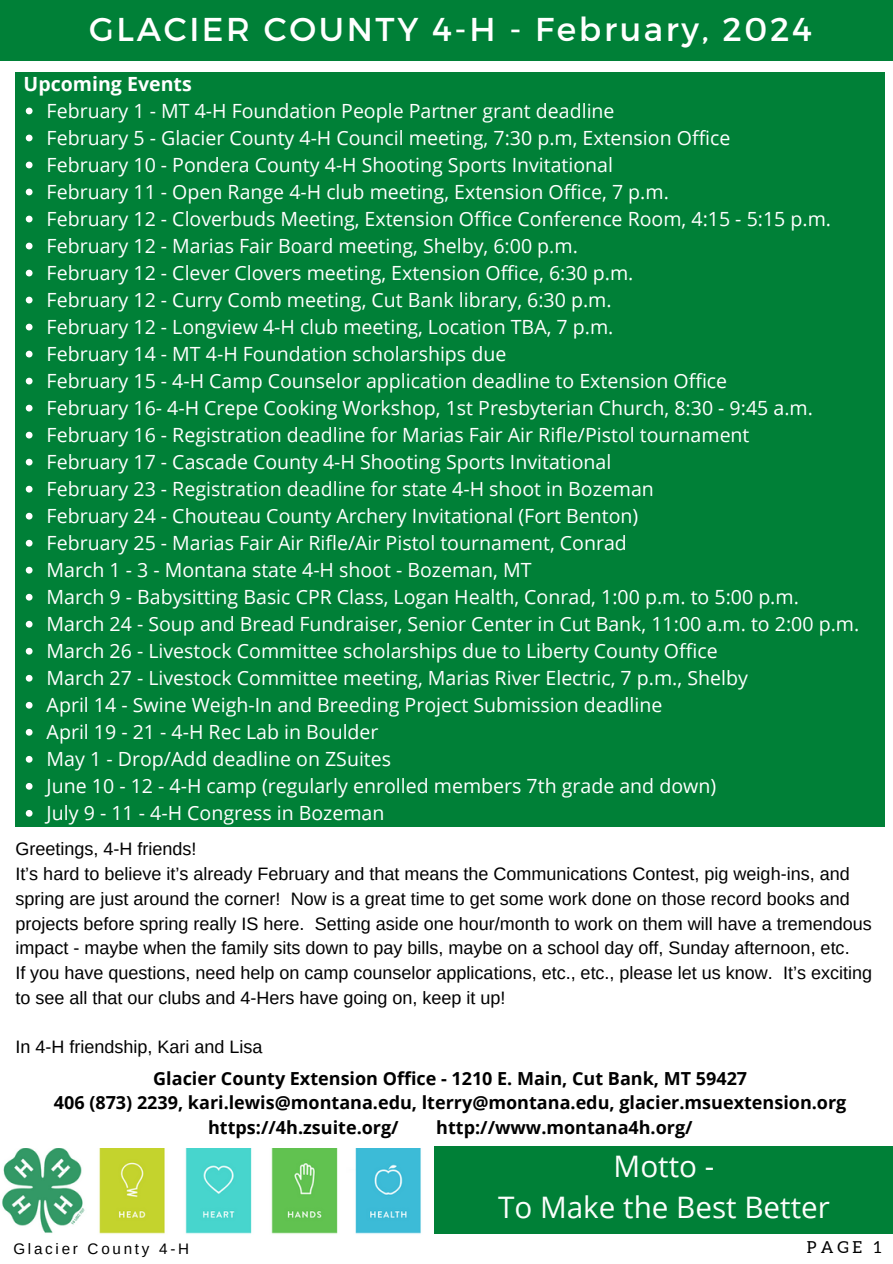
<style>
.page{position:relative;width:893px;height:1264px;background:#fff}
.page>*{position:absolute;margin:0;border:0;box-sizing:border-box;transform-origin:0 0}
.t1{font:33px "Montserrat";letter-spacing:.08em;color:#fff}
.t2{font:29.7px/40.5px "Open Sans";color:#fcfefc;text-align:center}
.t3{font:19.5px "Open Sans";color:#fff}
.t4{font:700 19.5px "Open Sans";color:#fff}
.t5{font:18px/24.8px "Arimo";color:#000}
.t6{font:700 18px "Open Sans";color:#000}
.t7{font:16.5px "Aleo";color:#000}
.t8{font:15.15px "Arimo";letter-spacing:.18em;color:#000}
</style>
<div class="page">
<div style="left:0;top:0;width:892px;height:61px;background:#008037"></div>
<div style="left:434px;top:1145px;width:458px;height:88px;background:#008037"></div>
<img style="left:2px;top:1148px;width:419px;height:86px">
<div style="left:15px;top:72px;width:869px;height:754px;background:#008037"></div>
<svg style="left:26px;top:108px;width:7px;height:6px"></svg>
<svg style="left:26px;top:135px;width:7px;height:6px"></svg>
<svg style="left:26px;top:162px;width:7px;height:6px"></svg>
<svg style="left:26px;top:189px;width:7px;height:6px"></svg>
<svg style="left:26px;top:216px;width:7px;height:6px"></svg>
<svg style="left:26px;top:243px;width:7px;height:6px"></svg>
<svg style="left:26px;top:270px;width:7px;height:6px"></svg>
<svg style="left:26px;top:297px;width:7px;height:6px"></svg>
<svg style="left:26px;top:324px;width:7px;height:6px"></svg>
<svg style="left:26px;top:351px;width:7px;height:6px"></svg>
<svg style="left:26px;top:378px;width:7px;height:6px"></svg>
<svg style="left:26px;top:405px;width:7px;height:6px"></svg>
<svg style="left:26px;top:432px;width:7px;height:6px"></svg>
<svg style="left:26px;top:459px;width:7px;height:6px"></svg>
<svg style="left:26px;top:486px;width:7px;height:6px"></svg>
<svg style="left:26px;top:513px;width:7px;height:6px"></svg>
<svg style="left:26px;top:540px;width:7px;height:6px"></svg>
<svg style="left:26px;top:567px;width:7px;height:6px"></svg>
<svg style="left:26px;top:594px;width:7px;height:6px"></svg>
<svg style="left:26px;top:621px;width:7px;height:6px"></svg>
<svg style="left:26px;top:648px;width:7px;height:6px"></svg>
<svg style="left:26px;top:675px;width:7px;height:6px"></svg>
<svg style="left:26px;top:702px;width:7px;height:6px"></svg>
<svg style="left:26px;top:729px;width:7px;height:6px"></svg>
<svg style="left:26px;top:756px;width:7px;height:6px"></svg>
<svg style="left:26px;top:783px;width:7px;height:6px"></svg>
<svg style="left:26px;top:810px;width:7px;height:6px"></svg>
<h3 class="t1" style="left:89px;top:8px;width:724px">GLACIER COUNTY 4-H - February, 2024</h3>
<h4 class="t4" style="left:24px;top:70px;width:170px">Upcoming Events</h4>
<h4 class="t3" style="left:47px;top:97px;width:569px">February 1 - MT 4-H Foundation People Partner grant deadline</h4>
<h4 class="t3" style="left:47px;top:124px;width:685px">February 5 - Glacier County 4-H Council meeting, 7:30 p.m, Extension Office</h4>
<h4 class="t3" style="left:47px;top:151px;width:568px">February 10 - Pondera County 4-H Shooting Sports Invitational</h4>
<h4 class="t3" style="left:47px;top:178px;width:623px">February 11 - Open Range 4-H club meeting, Extension Office, 7 p.m.</h4>
<h4 class="t3" style="left:47px;top:205px;width:785px">February 12 - Cloverbuds Meeting, Extension Office Conference Room, 4:15 - 5:15 p.m.</h4>
<h4 class="t3" style="left:47px;top:232px;width:532px">February 12 - Marias Fair Board meeting, Shelby, 6:00 p.m.</h4>
<h4 class="t3" style="left:47px;top:259px;width:588px">February 12 - Clever Clovers meeting, Extension Office, 6:30 p.m.</h4>
<h4 class="t3" style="left:47px;top:286px;width:566px">February 12 - Curry Comb meeting, Cut Bank library, 6:30 p.m.</h4>
<h4 class="t3" style="left:47px;top:313px;width:568px">February 12 - Longview 4-H club meeting, Location TBA, 7 p.m.</h4>
<h4 class="t3" style="left:47px;top:340px;width:461px">February 14 - MT 4-H Foundation scholarships due</h4>
<h4 class="t3" style="left:47px;top:367px;width:682px">February 15 - 4-H Camp Counselor application deadline to Extension Office</h4>
<h4 class="t3" style="left:47px;top:394px;width:767px">February 16- 4-H Crepe Cooking Workshop, 1st Presbyterian Church, 8:30 - 9:45 a.m.</h4>
<h4 class="t3" style="left:47px;top:421px;width:704px">February 16 - Registration deadline for Marias Fair Air Rifle/Pistol tournament</h4>
<h4 class="t3" style="left:47px;top:448px;width:566px">February 17 - Cascade County 4-H Shooting Sports Invitational</h4>
<h4 class="t3" style="left:47px;top:475px;width:608px">February 23 - Registration deadline for state 4-H shoot in Bozeman</h4>
<h4 class="t3" style="left:47px;top:502px;width:593px">February 24 - Chouteau County Archery Invitational (Fort Benton)</h4>
<h4 class="t3" style="left:47px;top:529px;width:581px">February 25 - Marias Fair Air Rifle/Air Pistol tournament, Conrad</h4>
<h4 class="t3" style="left:47px;top:556px;width:486px">March 1 - 3 - Montana state 4-H shoot - Bozeman, MT</h4>
<h4 class="t3" style="left:47px;top:583px;width:753px">March 9 - Babysitting Basic CPR Class, Logan Health, Conrad, 1:00 p.m. to 5:00 p.m.</h4>
<h4 class="t3" style="left:47px;top:610px;width:814px">March 24 - Soup and Bread Fundraiser, Senior Center in Cut Bank, 11:00 a.m. to 2:00 p.m.</h4>
<h4 class="t3" style="left:47px;top:637px;width:672px">March 26 - Livestock Committee scholarships due to Liberty County Office</h4>
<h4 class="t3" style="left:47px;top:664px;width:702px">March 27 - Livestock Committee meeting, Marias River Electric, 7 p.m., Shelby</h4>
<h4 class="t3" style="left:47px;top:691px;width:617px">April 14 - Swine Weigh-In and Breeding Project Submission deadline</h4>
<h4 class="t3" style="left:47px;top:718px;width:333px">April 19 - 21 - 4-H Rec Lab in Boulder</h4>
<h4 class="t3" style="left:47px;top:745px;width:346px">May 1 - Drop/Add deadline on ZSuites</h4>
<h4 class="t3" style="left:47px;top:772px;width:671px">June 10 - 12 - 4-H camp (regularly enrolled members 7th grade and down)</h4>
<h4 class="t3" style="left:47px;top:799px;width:339px">July 9 - 11 - 4-H Congress in Bozeman</h4>
<p class="t5" style="left:15px;top:836px;width:858px">Greetings, 4-H friends!<br>It’s hard to believe it’s already February and that means the Communications Contest, pig weigh-ins, and spring are just around the corner! Now is a great time to get some work done on those record books and projects before spring really IS here. Setting aside one hour/month to work on them will have a tremendous impact - maybe when the family sits down to pay bills, maybe on a school day off, Sunday afternoon, etc.<br>If you have questions, need help on camp counselor applications, etc., etc., please let us know. It’s exciting to see all that our clubs and 4-Hers have going on, keep it up!</p>
<h5 class="t5" style="left:15px;top:1034px;width:248px">In 4-H friendship, Kari and Lisa</h5>
<p class="t6" style="left:153px;top:1065px;width:595px">Glacier County Extension Office - 1210 E. Main, Cut Bank, MT 59427</p>
<p class="t6" style="left:54px;top:1090px;width:794px">406 (873) 2239, kari.lewis@montana.edu, lterry@montana.edu, glacier.msuextension.org</p>
<p class="t6" style="left:208px;top:1114px;width:192px">https://4h.zsuite.org/</p>
<p class="t6" style="left:436px;top:1114px;width:258px">http://www.montana4h.org/</p>
<h4 class="t2" style="left:498px;top:1145px;width:333px">Motto -<br>To Make the Best Better</h4>
<h3 class="t8" style="left:13px;top:1240px;width:177px">Glacier County 4-H</h3>
<h2 class="t7" style="left:806px;top:1237px;width:76px">PAGE 1</h2>
</div>
